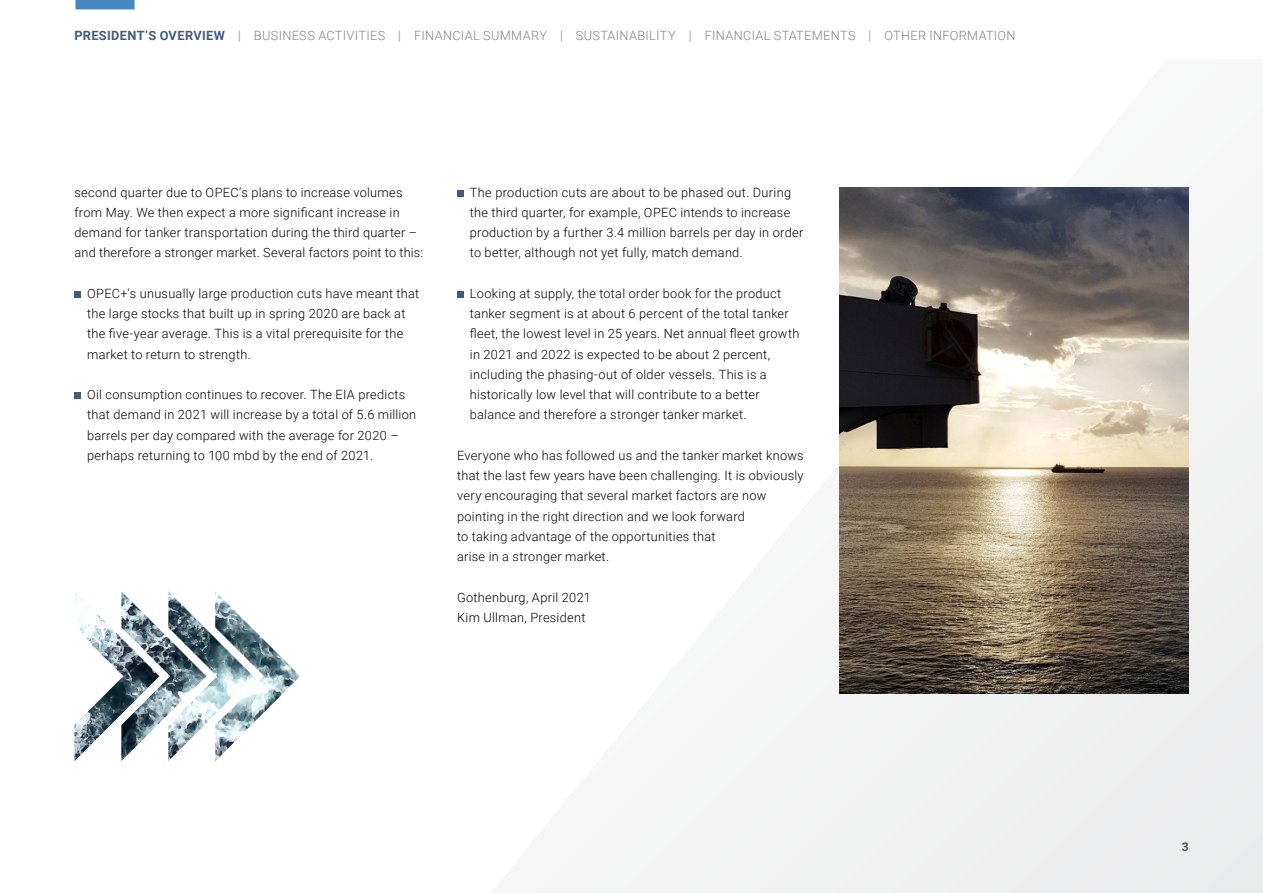
<style>
.page{position:relative;width:1263px;height:893px;background:#fff}
.page>*{position:absolute;margin:0;border:0;box-sizing:border-box;transform-origin:0 0}
.t1{font:300 12.75px/20.2px "Roboto";letter-spacing:.02em;color:#000}
.t2{font:300 12.75px "Roboto";letter-spacing:.025em;color:#808285}
.t3{font:700 12px "Roboto";color:#58595b}
.s1{font-weight:700;color:#425c7f}
</style>
<div class="page">
<div style="left:74px;top:292px;width:7px;height:6px;background:#425c7f"></div>
<div style="left:74px;top:393px;width:7px;height:6px;background:#425c7f"></div>
<div style="left:457px;top:190px;width:6px;height:7px;background:#425c7f"></div>
<svg style="left:457px;top:292px;width:6px;height:6px"></svg>
<div style="left:75px;top:0;width:60px;height:9px;background:#4788c2"></div>
<svg style="left:590px;top:187px;width:673px;height:706px"></svg>
<img style="left:840px;top:187px;width:348px;height:506px">
<img style="left:253px;top:629px;width:47px;height:94px">
<img style="left:206px;top:591px;width:47px;height:170px">
<img style="left:159px;top:591px;width:47px;height:170px">
<img style="left:74px;top:591px;width:85px;height:170px">
<p class="t2" style="left:74px;top:27px;width:943px"><span class="s1">PRESIDENT’S OVERVIEW</span> | BUSINESS ACTIVITIES | FINANCIAL SUMMARY | SUSTAINABILITY | FINANCIAL STATEMENTS | OTHER INFORMATION</p>
<p class="t1" style="left:74px;top:182px;width:350px">second quarter due to OPEC’s plans to increase volumes from May. We then expect a more significant increase in demand for tanker transportation during the third quarter – and therefore a stronger market. Several factors point to this:</p>
<p class="t1" style="left:87px;top:283px;width:334px">OPEC+’s unusually large production cuts have meant that the large stocks that built up in spring 2020 are back at the five-year average. This is a vital prerequisite for the market to return to strength.</p>
<p class="t1" style="left:87px;top:384px;width:331px">Oil consumption continues to recover. The EIA predicts that demand in 2021 will increase by a total of 5.6 million barrels per day compared with the average for 2020 – perhaps returning to 100 mbd by the end of 2021.</p>
<p class="t1" style="left:470px;top:182px;width:335px">The production cuts are about to be phased out. During the third quarter, for example, OPEC intends to increase production by a further 3.4 million barrels per day in order to better, although not yet fully, match demand.</p>
<p class="t1" style="left:470px;top:283px;width:331px">Looking at supply, the total order book for the product tanker segment is at about 6 percent of the total tanker fleet, the lowest level in 25 years. Net annual fleet growth in 2021 and 2022 is expected to be about 2 percent, including the phasing-out of older vessels. This is a historically low level that will contribute to a better balance and therefore a stronger tanker market.</p>
<p class="t1" style="left:457px;top:445px;width:348px">Everyone who has followed us and the tanker market knows that the last few years have been challenging. It is obviously very encouraging that several market factors are now pointing in the right direction and we look forward<br>to taking advantage of the opportunities that<br>arise in a stronger market.</p>
<p class="t1" style="left:457px;top:586px;width:135px">Gothenburg, April 2021<br>Kim Ullman, President</p>
<p class="t3" style="left:1182px;top:838px;width:8px">3</p>
</div>
